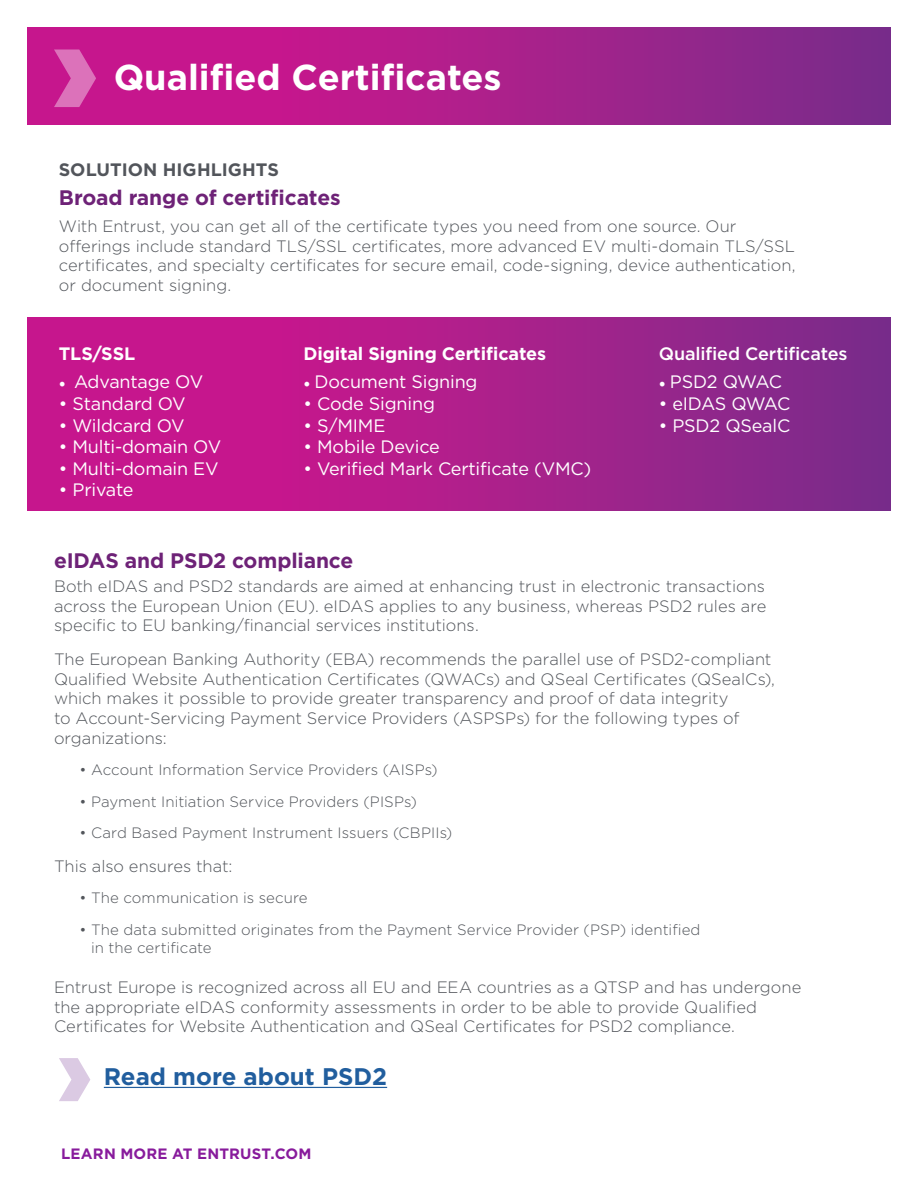
<style>
.page{position:relative;width:918px;height:1188px;background:#fff}
.page>*{position:absolute;margin:0;border:0;box-sizing:border-box;transform-origin:0 0}
.t1{font:700 36px "Gotham";color:#fff}
.t2{font:700 24px "Gotham";color:#215e9e}
.t3{font:700 21px "Gotham";letter-spacing:-.005em;color:#6e2277}
.t4{font:18px "Gotham";letter-spacing:-.01em;color:#fff}
.t5{font:700 18px "Gotham";letter-spacing:-.005em;color:#fff}
.t6{font:500 18px "Gotham";letter-spacing:-.01em;color:#fff}
.t7{font:700 18px "Gotham";color:#52555b}
.t8{font:18px "Gotham";letter-spacing:-.045em;color:#fff}
.t9{font:18px "Gotham";letter-spacing:-.03em;color:#fff}
.t10{font:300 16.5px/19.8px "Gotham";color:#52555b}
.t11{font:300 15px/18px "Gotham";letter-spacing:.005em;color:#52555b}
.t12{font:700 15px "Gotham";letter-spacing:.015em;color:#881b9c}
.s1{font-family:"Minion Pro"}
</style>
<div class="page">
<hr style="left:104px;top:1087px;width:283px;height:1px;background:#215e9e">
<svg style="left:59px;top:1058px;width:31px;height:43px"></svg>
<svg style="left:27px;top:318px;width:864px;height:192px;background:#ab1e8b"></svg>
<svg style="left:27px;top:27px;width:864px;height:98px;background:#aa1f8b"></svg>
<svg style="left:54px;top:50px;width:42px;height:57px;background:#d34da8"></svg>
<h1 class="t1" style="left:114px;top:54px;width:389px">Qualified Certificates</h1>
<p class="t7" style="left:59px;top:158px;width:222px">SOLUTION HIGHLIGHTS</p>
<p class="t3" style="left:59px;top:184px;width:283px">Broad range of certificates</p>
<p class="t10" style="left:59px;top:216px;width:738px">With Entrust, you can get all of the certificate types you need from one source. Our offerings include standard TLS/SSL certificates, more advanced EV multi-domain TLS/SSL certificates, and specialty certificates for secure email, code-signing, device authentication, or document signing.</p>
<p class="t5" style="left:59px;top:342px;width:78px">TLS/SSL</p>
<p class="t4" style="left:59px;top:370px;width:146px"><span class="s1">•</span> Advantage OV</p>
<p class="t4" style="left:59px;top:392px;width:128px">• Standard OV</p>
<p class="t4" style="left:59px;top:414px;width:127px">• Wildcard OV</p>
<p class="t4" style="left:59px;top:435px;width:164px">• Multi-domain OV</p>
<p class="t4" style="left:59px;top:457px;width:161px">• Multi-domain EV</p>
<p class="t4" style="left:59px;top:478px;width:76px">• Private</p>
<p class="t5" style="left:303px;top:342px;width:244px">Digital Signing Certificates</p>
<p class="t4" style="left:303px;top:370px;width:176px"><span class="s1">•</span> Document Signing</p>
<p class="t4" style="left:303px;top:392px;width:133px">• Code Signing</p>
<p class="t4" style="left:303px;top:414px;width:83px">• S/MIME</p>
<p class="t4" style="left:303px;top:435px;width:138px">• Mobile Device</p>
<p class="t4" style="left:303px;top:457px;width:289px">• Verified Mark Certificate (VMC)</p>
<p class="t6" style="left:659px;top:342px;width:190px">Qualified Certificates</p>
<p class="t9" style="left:659px;top:370px;width:125px"><span class="s1">•</span> PSD2 QWAC</p>
<p class="t8" style="left:659px;top:392px;width:133px">• eIDAS QWAC</p>
<p class="t4" style="left:659px;top:414px;width:133px">• PSD2 QSealC</p>
<p class="t3" style="left:54px;top:547px;width:301px">eIDAS and PSD2 compliance</p>
<p class="t10" style="left:54px;top:576px;width:714px;text-align:justify">Both eIDAS and PSD2 standards are aimed at enhancing trust in electronic transactions across the European Union (EU). eIDAS applies to any business, whereas PSD2 rules are specific to EU banking/financial services institutions.</p>
<p class="t10" style="left:54px;top:649px;width:723px">The European Banking Authority (EBA) recommends the parallel use of PSD2-compliant Qualified Website Authentication Certificates (QWACs) and QSeal Certificates (QSealCs), which makes it possible to provide greater transparency and proof of data integrity<br>to Account-Servicing Payment Service Providers (ASPSPs) for the following types of organizations:</p>
<p class="t11" style="left:80px;top:761px;width:360px">• Account Information Service Providers (AISPs)</p>
<p class="t11" style="left:80px;top:792px;width:339px">• Payment Initiation Service Providers (PISPs)</p>
<p class="t11" style="left:80px;top:824px;width:374px">• Card Based Payment Instrument Issuers (CBPIIs)</p>
<p class="t10" style="left:54px;top:856px;width:180px">This also ensures that:</p>
<p class="t11" style="left:80px;top:889px;width:230px">• The communication is secure</p>
<p class="t11" style="left:91px;top:920px;width:611px;text-indent:-12px">• The data submitted originates from the Payment Service Provider (PSP) identified in the certificate</p>
<p class="t10" style="left:54px;top:977px;width:749px">Entrust Europe is recognized across all EU and EEA countries as a QTSP and has undergone the appropriate eIDAS conformity assessments in order to be able to provide Qualified<br>Certificates for Website Authentication and QSeal Certificates for PSD2 compliance.</p>
<h2 class="t2" style="left:104px;top:1061px;width:285px">Read more about PSD2</h2>
<p class="t12" style="left:61px;top:1144px;width:252px">LEARN MORE AT ENTRUST.COM</p>
</div>
